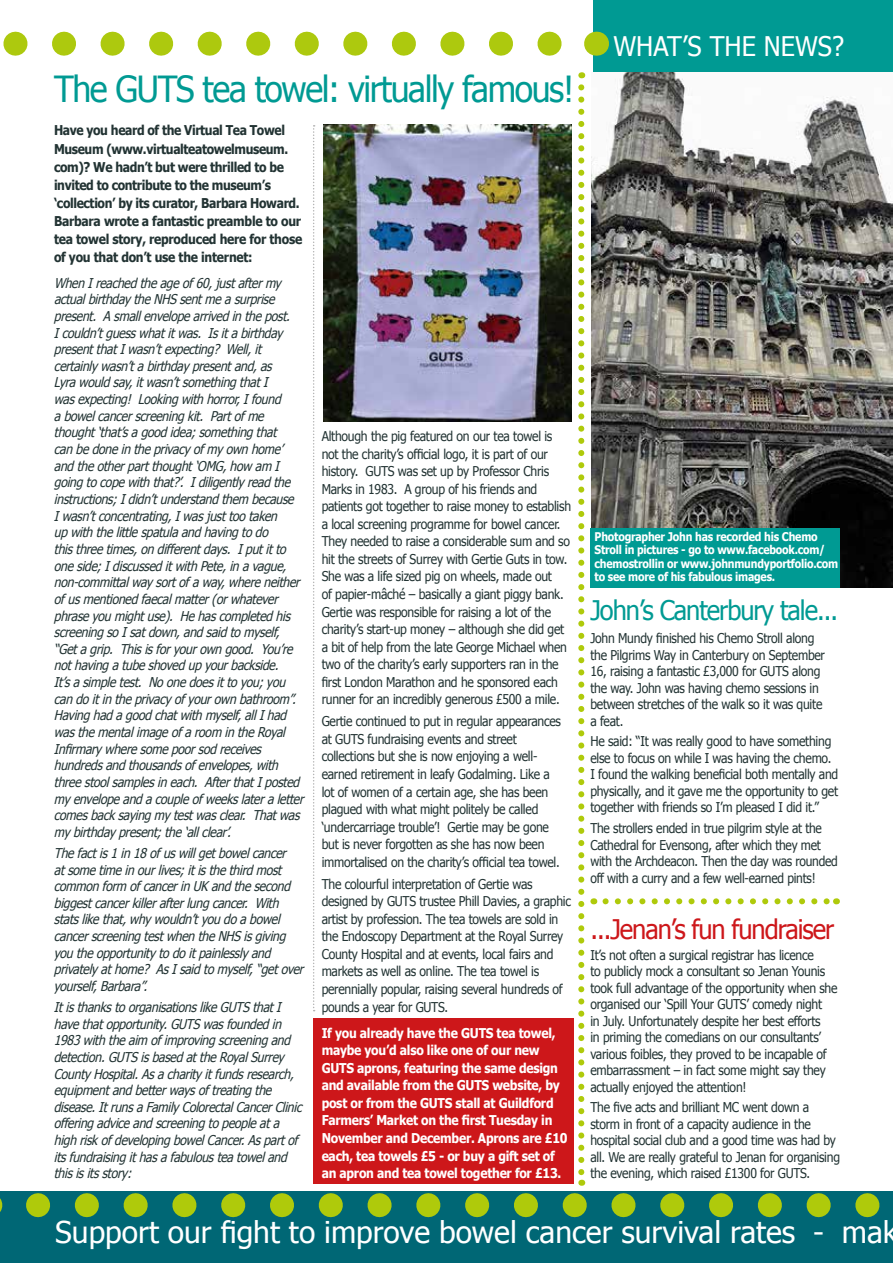
<style>
.page{position:relative;width:893px;height:1263px;background:#fff}
.page>*{position:absolute;margin:0;border:0;box-sizing:border-box;transform-origin:0 0}
.t1{font:36px "Tahoma";letter-spacing:-.04em;color:#009a93;scale:.94 1}
.t2{font:30px "Tahoma";color:#fff}
.t3{font:27px "Tahoma";letter-spacing:-.04em;color:#cd171a;scale:.94 1}
.t4{font:27px "Tahoma";letter-spacing:-.04em;color:#009a93;scale:.94 1}
.t5{font:27px "Tahoma";color:#fff;scale:.94 1}
.t6{font:13.5px/17.5px "Tahoma";letter-spacing:-.02em;color:#233;scale:.9 1}
.t7{font:italic 13.5px/16.6px "Tahoma";letter-spacing:-.03em;color:#233;scale:.9 1}
.t8{font:700 13.5px/17.5px "Tahoma";letter-spacing:-.02em;color:#fff;scale:.9 1}
.t9{font:700 13.5px/18.1px "Tahoma";letter-spacing:-.03em;color:#233;scale:.9 1}
.t10{font:13.5px/16.5px "Tahoma";letter-spacing:-.02em;color:#233;scale:.89 1}
.t11{font:700 12px/13.5px "Tahoma";letter-spacing:-.02em;color:#fff;scale:.88 1}
</style>
<div class="page">
<div style="left:313px;top:1018px;width:260px;height:166px;background:#cd171a"></div>
<div style="left:0;top:1192px;width:893px;height:71px;background:#006775"></div>
<svg style="left:0;top:1198px;width:1px;height:14px"></svg>
<svg style="left:38px;top:1193px;width:842px;height:24px"></svg>
<svg style="left:578px;top:87px;width:6px;height:1099px"></svg>
<div style="left:594px;top:0;width:299px;height:73px;background:#009a93"></div>
<svg style="left:605px;top:898px;width:225px;height:6px"></svg>
<svg style="left:3px;top:32px;width:559px;height:24px"></svg>
<svg style="left:596px;top:32px;width:1px;height:24px"></svg>
<svg style="left:313px;top:125px;width:2px;height:886px"></svg>
<img style="left:324px;top:125px;width:248px;height:297px">
<img style="left:591px;top:72px;width:302px;height:516px">
<div style="left:590px;top:528px;width:250px;height:59px;background:#009a93"></div>
<h1 class="t1" style="left:54px;top:65px;width:555px">The GUTS tea towel: virtually famous!</h1>
<p class="t9" style="left:54px;top:121px;width:277px">Have you heard of the Virtual Tea Towel Museum (www.virtualteatowelmuseum. com)? We hadn’t but were thrilled to be invited to contribute to the museum’s ‘collection’ by its curator, Barbara Howard.<br>Barbara wrote a fantastic preamble to our tea towel story, reproduced here for those of you that don’t use the internet:</p>
<p class="t7" style="left:54px;top:274px;width:283px">WhenIreachedtheageof60,j ustaftermy actualbirthday theNHSsentmeasurprise present. Asmallenvelopearrivedinthepost.<br>Icouldn’tguesswhatitwas. Isitabirthday presentthatIwasn’texpecting? Well,it certainly wasn’tabirthday presentand,as<br>Ly rawouldsay,itwasn’tsomethingthatI wasexpecting! Lookingwithhorror,Ifound abowelcancerscreeningkit. Partofme thought‘that’sagoodidea;somethingthat canbedoneintheprivacy ofmy ownhome’ andtheotherpartthought‘OMG,how am I goingtocopewiththat?’. Idiligently readthe instructions;Ididn’tunderstandthem because Iwasn’tconcentrating,Iwasjusttootaken upwiththelittlespatulaandhavingtodo thisthreetimes,ondifferentdays. Iputitto oneside;IdiscusseditwithPete,inavague, non-committalway sortofaway,whereneither ofusmentionedfaecalmatter(orwhatever phraseyoumightuse). Hehascompletedhis screeningsoIsatdown,andsaidtomyself, “Getagrip. Thisisforyourowngood. You’re nothavingatubeshovedupyourbackside.<br>It’sasimpletest. Noonedoesittoyou;you candoitintheprivacy ofyourownbathroom”.<br>Havinghadagoodchatwithmyself,allIhad wasthementalimageofaroom intheRoyal Infirmary wheresomepoorsodreceives hundredsandthousandsofenvelopes,with threestoolsamplesineach. AfterthatIposted my envelopeandacoupleofweekslateraletter comesbacksayingmy testwasclear. Thatwas my birthday present;the‘allclear’.</p>
<p class="t7" style="left:54px;top:844px;width:283px">Thefactis1in18ofuswillgetbowelcancer atsometimeinourlives;itisthethirdmost commonform ofcancerinUKandthesecond biggestcancerkillerafterlungcancer. With statslikethat,why wouldn’tyoudoabowel cancerscreeningtestwhentheNHSisgiving youtheopportunity todoitpainlessly and privately athome? AsIsaidtomyself,“getover yourself,Barbara”.</p>
<p class="t7" style="left:54px;top:998px;width:281px">ItisthankstoorganisationslikeGUTSthatI havethatopportunity.GUTSwasfoundedin 1983withtheaim ofimprovingscreeningand detection.GUTSisbasedattheRoyalSurrey County Hospital.Asacharity itfundsresearch, equipmentandbetterwaysoftreatingthe disease.ItrunsaFamily ColorectalCancerClinic offeringadviceandscreeningtopeopleata highriskofdevelopingbowelCancer.Aspartof itsfundraisingithasafabulousteatoweland thisisitsstory :</p>
<p class="t6" style="left:322px;top:427px;width:279px">Although the pig featured on our tea towel is not the charity’s official logo, it is part of our history. GUTS was set up by Professor Chris Marks in 1983. A group of his friends and patients got together to raise money to establish a local screening programme for bowel cancer.<br>They needed to raise a considerable sum and so hit the streets of Surrey with Gertie Guts in tow.<br>She was a life sized pig on wheels, made out<br>of papier-mâché – basically a giant piggy bank.<br>Gertie was responsible for raising a lot of the charity’s start-up money – although she did get a bit of help from the late George Michael when two of the charity’s early supporters ran in the first London Marathon and he sponsored each runner for an incredibly generous £500 a mile.</p>
<p class="t6" style="left:322px;top:712px;width:267px">Gertie continued to put in regular appearances at GUTS fundraising events and street collections but she is now enjoying a well&shy;earned retirement in leafy Godalming. Like a lot of women of a certain age, she has been plagued with what might politely be called ‘undercarriage trouble’! Gertie may be gone but is never forgotten as she has now been immortalised on the charity’s official tea towel.</p>
<p class="t6" style="left:322px;top:874px;width:279px">The colourful interpretation of Gertie was designed by GUTS trustee Phill Davies, a graphic artist by profession. The tea towels are sold in the Endoscopy Department at the Royal Surrey County Hospital and at events, local fairs and markets as well as online. The tea towel is perennially popular, raising several hundreds of pounds a year for GUTS.</p>
<p class="t8" style="left:322px;top:1023px;width:275px">If you already have the GUTS tea towel, maybe you’d also like one of our new GUTS aprons, featuring the same design and available from the GUTS website, by post or from the GUTS stall at Guildford Farmers’ Market on the first Tuesday in November and December. Aprons are £10 each, tea towels £5 - or buy a gift set of an apron and tea towel together for £13.</p>
<h3 class="t5" style="left:613px;top:28px;width:247px">WHAT’S THE NEWS?</h3>
<p class="t11" style="left:595px;top:529px;width:278px">Photographer John has recorded his Chemo Stroll in pictures - go to www.facebook.com/ chemostrollin or www.johnmundyportfolio.com to see more of his fabulous images.</p>
<h3 class="t4" style="left:590px;top:592px;width:265px">John’s Canterbury tale...</h3>
<p class="t6" style="left:590px;top:629px;width:262px;line-height:16.5px">John Mundy finished his Chemo Stroll along the Pilgrims Way in Canterbury on September 16, raising a fantastic £3,000 for GUTS along the way. John was having chemo sessions in between stretches of the walk so it was quite a feat.</p>
<p class="t6" style="left:590px;top:733px;width:277px;line-height:16.5px">He said: “It was really good to have something else to focus on while I was having the chemo.<br>I found the walking beneficial both mentally and physically, and it gave me the opportunity to get together with friends so I’m pleased I did it.”</p>
<p class="t10" style="left:590px;top:819px;width:280px">The strollers ended in true pilgrim style at the Cathedral for Evensong, after which they met with the Archdeacon. Then the day was rounded off with a curry and a few well-earned pints!</p>
<h3 class="t3" style="left:590px;top:911px;width:261px">...Jenan’s fun fundraiser</h3>
<p class="t6" style="left:590px;top:946px;width:276px;line-height:16.5px">It’s not often a surgical registrar has licence<br>to publicly mock a consultant so Jenan Younis took full advantage of the opportunity when she organised our ‘Spill Your GUTS’ comedy night<br>in July. Unfortunately despite her best efforts<br>in priming the comedians on our consultants’ various foibles, they proved to be incapable of embarrassment – in fact some might say they actually enjoyed the attention!</p>
<p class="t6" style="left:590px;top:1098px;width:279px;line-height:16.5px">The five acts and brilliant MC went down a storm in front of a capacity audience in the hospital social club and a good time was had by all. We are really grateful to Jenan for organising the evening, which raised £1300 for GUTS.</p>
<h2 class="t2" style="left:55px;top:1212px;width:844px">Support our fight to improve bowel cancer survival rates - mak</h2>
</div>
